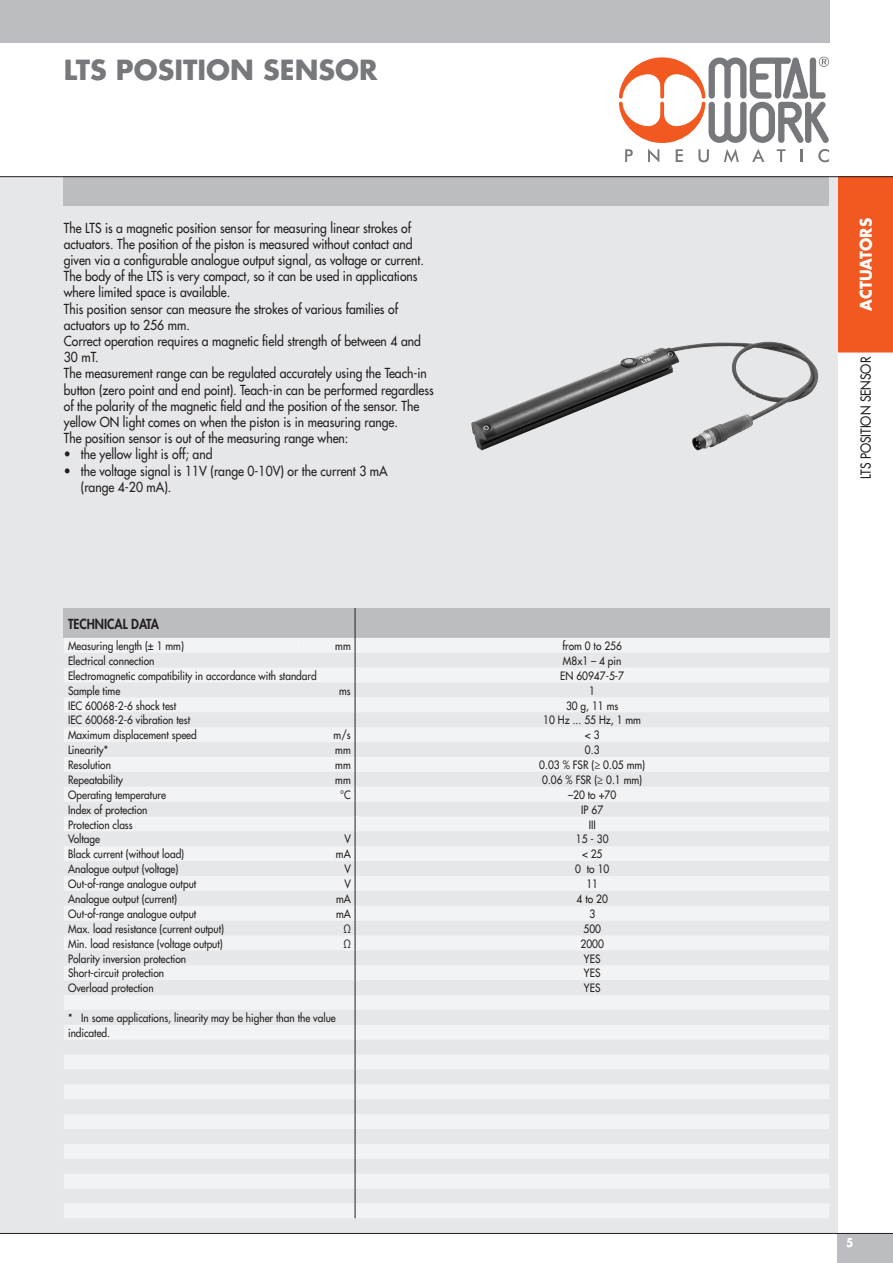
<style>
.page{position:relative;width:893px;height:1263px;background:#fff}
.page>*{position:absolute;margin:0;border:0;box-sizing:border-box;transform-origin:0 0}
.t1{font:700 27px "Futura Std";color:#76787b}
.t2{font:700 15.75px "Futura Std";color:#fff;scale:.95 1}
.t3{font:500 13.5px/16.2px "Futura Std";color:#231f20;scale:.9 1}
.t4{font:800 13.5px "Futura Std";color:#231f20;scale:.9 1}
.t5{font:700 12px "Futura Std";color:#fff;scale:.9 1}
.t6{font:500 11.25px/14.9px "Futura Std";color:#231f20;scale:.9 1}
</style>
<div class="page">
<div style="left:838px;top:1233px;width:55px;height:30px;background:#bcbdc0"></div>
<div style="left:0;top:0;width:829px;height:43px;background:#bcbdc0"></div>
<svg style="left:625px;top:149px;width:8px;height:13px"></svg>
<svg style="left:648px;top:149px;width:11px;height:13px"></svg>
<svg style="left:676px;top:149px;width:7px;height:13px"></svg>
<svg style="left:698px;top:149px;width:11px;height:13px"></svg>
<svg style="left:724px;top:149px;width:15px;height:13px"></svg>
<svg style="left:752px;top:149px;width:12px;height:13px"></svg>
<svg style="left:777px;top:149px;width:8px;height:13px"></svg>
<svg style="left:800px;top:149px;width:2px;height:13px"></svg>
<svg style="left:818px;top:149px;width:11px;height:13px"></svg>
<svg style="left:619px;top:57px;width:210px;height:86px"></svg>
<div style="left:838px;top:176px;width:55px;height:177px;background:#f15921"></div>
<hr style="left:838px;top:352px;width:55px;height:3px;background:#fff">
<div style="left:0;top:176px;width:838px;height:1057px;background:#e6e7e9"></div>
<div style="left:64px;top:176px;width:765px;height:30px;background:#bcbdc0"></div>
<div style="left:64px;top:608px;width:291px;height:30px;background:#bcbdc0"></div>
<div style="left:355px;top:608px;width:474px;height:30px;background:#bcbdc0"></div>
<svg style="left:64px;top:950px;width:765px;height:268px"></svg>
<svg style="left:64px;top:638px;width:765px;height:312px;fill:#f0f1f2"></svg>
<hr style="left:355px;top:608px;width:1px;height:30px;background:#231f20">
<svg style="left:355px;top:638px;width:1px;height:580px"></svg>
<hr style="left:0;top:176px;width:893px;height:1px;background:#231f20">
<hr style="left:0;top:1233px;width:893px;height:1px;background:#231f20">
<img style="left:471px;top:341px;width:348px;height:110px">
<h1 class="t1" style="left:64px;top:52px;width:315px">LTS POSITION SENSOR</h1>
<p class="t3" style="left:64px;top:220px;width:413px">The LTS is a magnetic position sensor for measuring linear strokes of actuators. The position of the piston is measured without contact and given via a configurable analogue output signal, as voltage or current.<br>The body of the LTS is very compact, so it can be used in applications where limited space is available.<br>This position sensor can measure the strokes of various families of actuators up to 256 mm.<br>Correct operation requires a magnetic field strength of between 4 and 30 mT.<br>The measurement range can be regulated accurately using the Teach-in button (zero point and end point). Teach-in can be performed regardless of the polarity of the magnetic field and the position of the sensor. The yellow ON light comes on when the piston is in measuring range.<br>The position sensor is out of the measuring range when:</p>
<p class="t3" style="left:64px;top:446px;width:167px">• the yellow light is off; and</p>
<p class="t3" style="left:81px;top:463px;width:343px;text-indent:-17px">• the voltage signal is 11V (range 0-10V) or the current 3 mA (range 4-20 mA).</p>
<p class="t4" style="left:68px;top:615px;width:103px">TECHNICAL DATA</p>
<p class="t6" style="left:68px;top:638px;width:130px">Measuring length (± 1 mm)</p>
<p class="t6" style="left:335px;top:638px;width:19px">mm</p>
<p class="t6" style="left:562px;top:638px;width:68px">from 0 to 256</p>
<p class="t6" style="left:68px;top:653px;width:98px">Electrical connection</p>
<p class="t6" style="left:563px;top:653px;width:66px">M8x1 – 4 pin</p>
<p class="t6" style="left:68px;top:668px;width:278px">Electromagnetic compatibility in accordance with standard</p>
<p class="t6" style="left:560px;top:668px;width:72px">EN 60947-5-7</p>
<p class="t6" style="left:68px;top:683px;width:60px">Sample time</p>
<p class="t6" style="left:339px;top:683px;width:14px">ms</p>
<p class="t6" style="left:589px;top:683px;width:8px">1</p>
<p class="t6" style="left:68px;top:698px;width:122px">IEC 60068-2-6 shock test</p>
<p class="t6" style="left:566px;top:698px;width:60px">30 g, 11 ms</p>
<p class="t6" style="left:68px;top:713px;width:137px">IEC 60068-2-6 vibration test</p>
<p class="t6" style="left:543px;top:713px;width:110px">10 Hz ... 55 Hz, 1 mm</p>
<p class="t6" style="left:68px;top:728px;width:145px">Maximum displacement speed</p>
<p class="t6" style="left:334px;top:728px;width:21px">m/s</p>
<p class="t6" style="left:585px;top:728px;width:18px">&lt; 3</p>
<p class="t6" style="left:68px;top:743px;width:46px">Linearity*</p>
<p class="t6" style="left:335px;top:743px;width:19px">mm</p>
<p class="t6" style="left:585px;top:743px;width:18px">0.3</p>
<p class="t6" style="left:68px;top:757px;width:49px">Resolution</p>
<p class="t6" style="left:335px;top:757px;width:19px">mm</p>
<p class="t6" style="left:539px;top:757px;width:119px">0.03 % FSR (≥ 0.05 mm)</p>
<p class="t6" style="left:68px;top:772px;width:63px">Repeatability</p>
<p class="t6" style="left:335px;top:772px;width:19px">mm</p>
<p class="t6" style="left:542px;top:772px;width:113px">0.06 % FSR (≥ 0.1 mm)</p>
<p class="t6" style="left:68px;top:787px;width:110px">Operating temperature</p>
<p class="t6" style="left:340px;top:787px;width:13px">°C</p>
<p class="t6" style="left:568px;top:787px;width:55px">–20 to +70</p>
<p class="t6" style="left:68px;top:802px;width:90px">Index of protection</p>
<p class="t6" style="left:581px;top:802px;width:26px">IP 67</p>
<p class="t6" style="left:68px;top:817px;width:73px">Protection class</p>
<p class="t6" style="left:589px;top:817px;width:9px">III</p>
<p class="t6" style="left:68px;top:832px;width:37px">Voltage</p>
<p class="t6" style="left:344px;top:832px;width:9px">V</p>
<p class="t6" style="left:576px;top:832px;width:38px">15 - 30</p>
<p class="t6" style="left:68px;top:847px;width:131px">Black current (without load)</p>
<p class="t6" style="left:336px;top:847px;width:18px">mA</p>
<p class="t6" style="left:582px;top:847px;width:24px">&lt; 25</p>
<p class="t6" style="left:68px;top:862px;width:124px">Analogue output (voltage)</p>
<p class="t6" style="left:344px;top:862px;width:9px">V</p>
<p class="t6" style="left:575px;top:862px;width:40px">0 to 10</p>
<p class="t6" style="left:68px;top:877px;width:144px">Out-of-range analogue output</p>
<p class="t6" style="left:344px;top:877px;width:9px">V</p>
<p class="t6" style="left:586px;top:877px;width:15px">11</p>
<p class="t6" style="left:68px;top:891px;width:123px">Analogue output (current)</p>
<p class="t6" style="left:336px;top:891px;width:18px">mA</p>
<p class="t6" style="left:577px;top:891px;width:36px">4 to 20</p>
<p class="t6" style="left:68px;top:906px;width:144px">Out-of-range analogue output</p>
<p class="t6" style="left:336px;top:906px;width:18px">mA</p>
<p class="t6" style="left:589px;top:906px;width:8px">3</p>
<p class="t6" style="left:68px;top:921px;width:175px">Max. load resistance (current output)</p>
<p class="t6" style="left:343px;top:921px;width:10px">Ω</p>
<p class="t6" style="left:583px;top:921px;width:21px">500</p>
<p class="t6" style="left:68px;top:936px;width:173px">Min. load resistance (voltage output)</p>
<p class="t6" style="left:343px;top:936px;width:10px">Ω</p>
<p class="t6" style="left:580px;top:936px;width:28px">2000</p>
<p class="t6" style="left:68px;top:951px;width:133px">Polarity inversion protection</p>
<p class="t6" style="left:584px;top:951px;width:20px">YES</p>
<p class="t6" style="left:68px;top:966px;width:108px">Short-circuit protection</p>
<p class="t6" style="left:584px;top:966px;width:20px">YES</p>
<p class="t6" style="left:68px;top:981px;width:97px">Overload protection</p>
<p class="t6" style="left:584px;top:981px;width:20px">YES</p>
<p class="t6" style="left:68px;top:1010px;width:299px">* In some applications, linearity may be higher than the value indicated.</p>
<p class="t2" style="left:855px;top:311px;width:99px;rotate:-90deg">ACTUATORS</p>
<p class="t3" style="left:858px;top:479px;width:137px;rotate:-90deg">LTS POSITION SENSOR</p>
<p class="t5" style="left:846px;top:1235px;width:10px">5</p>
</div>
